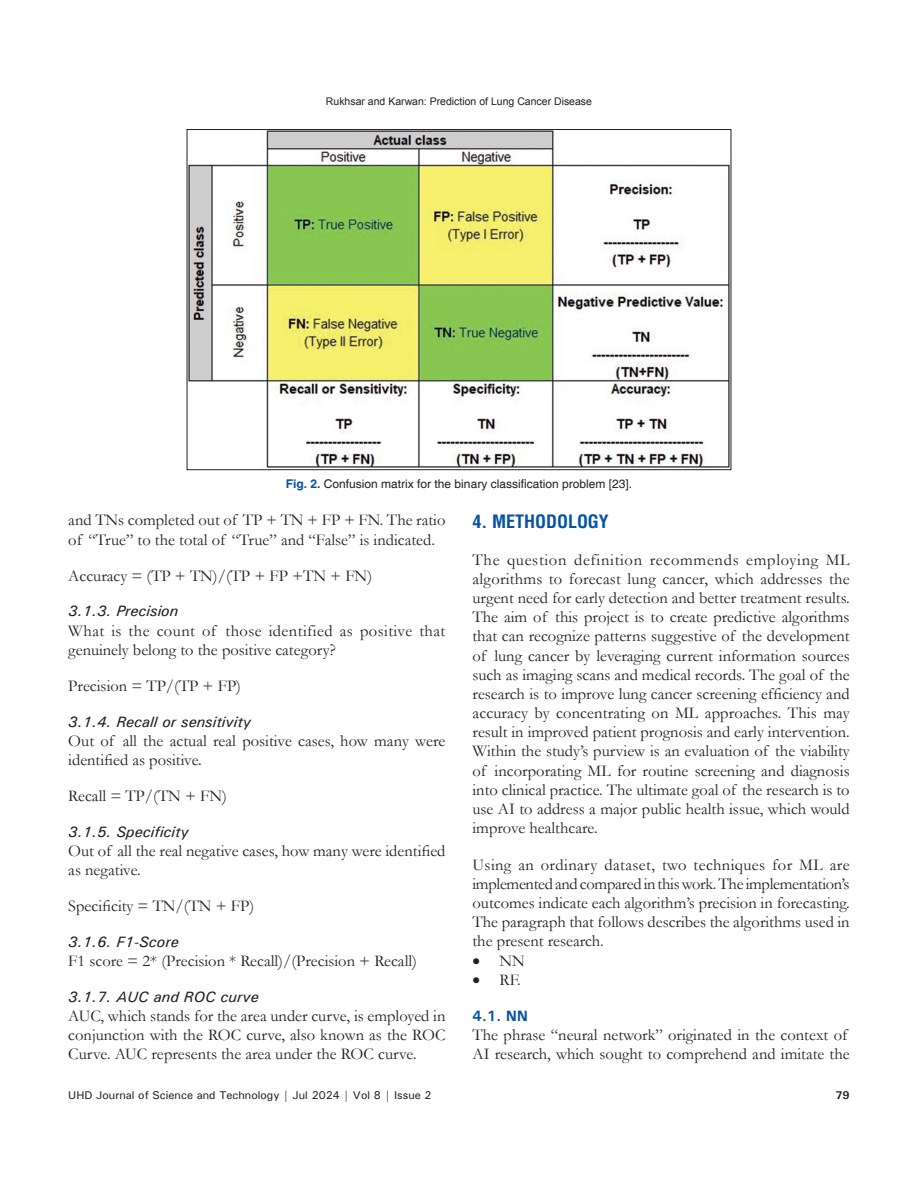
<style>
.page{position:relative;width:918px;height:1188px;background:#fff}
.page>*{position:absolute;margin:0;border:0;box-sizing:border-box;transform-origin:0 0}
.t1{font:700 condensed 18px "Helvetica";color:#0551a4}
.TX{font:16.5px/19.2px "Garamond";color:#231f20}
.TX_No_After_Space{font:16.5px/19.2px "Garamond";color:#231f20;text-align:justify}
.TX-2{font:16.5px/19px "Garamond";letter-spacing:.025em;color:#231f20}
.LL{font:16.5px "Garamond";color:#231f20}
.L{font:16.5px "Garamond";color:#231f20}
.t2{font:italic 500 15px "Univers";color:#231f20}
.t3{font:700 15px "Univers";color:#0551a4}
.REF{font:12px "Helvetica";color:#231f20}
.t4{font:500 11.25px "Univers";color:#231f20}
.t5{font:700 11.25px "Univers";color:#231f20}
.t6{font:10.5px "Arial";color:#231f20}
.s1{font-weight:700;color:#0551a4}
</style>
<div class="page">
<img style="left:189px;top:131px;width:540px;height:337px">
<p class="t6" style="left:326px;top:94px;width:268px">Rukhsar and Karwan: Prediction of Lung Cancer Disease</p>
<p class="REF" style="left:286px;top:476px;width:348px"><span class="s1">Fig. 2.</span> Confusion matrix for the binary classification problem [23].</p>
<p class="TX" style="left:68px;top:510px;width:379px">and TNs completed out of TP + TN + FP + FN. The ratio of “True” to the total of “True” and “False” is indicated.</p>
<p class="TX" style="left:68px;top:566px;width:305px">Accuracy = (TP + TN)/(TP + FP +TN + FN)</p>
<h3 class="t2" style="left:68px;top:602px;width:112px">3.1.3. Precision</h3>
<p class="TX-2" style="left:68px;top:620px;width:379px">What is the count of those identified as positive that genuinely belong to the positive category?</p>
<p class="TX" style="left:68px;top:676px;width:174px">Precision = TP/(TP + FP)</p>
<h3 class="t2" style="left:68px;top:712px;width:184px">3.1.4. Recall or sensitivity</h3>
<p class="TX" style="left:68px;top:731px;width:379px">Out of all the actual real positive cases, how many were identified as positive.</p>
<p class="TX" style="left:68px;top:786px;width:160px">Recall = TP/(TN + FN)</p>
<h3 class="t2" style="left:68px;top:822px;width:122px">3.1.5. Specificity</h3>
<p class="TX" style="left:68px;top:841px;width:379px">Out of all the real negative cases, how many were identified as negative.</p>
<p class="TX" style="left:68px;top:896px;width:187px">Specificity = TN/(TN + FP)</p>
<h3 class="t2" style="left:68px;top:932px;width:112px">3.1.6. F1-Score</h3>
<p class="TX" style="left:68px;top:951px;width:350px">F1 score = 2* (Precision * Recall)/(Precision + Recall)</p>
<h3 class="t2" style="left:68px;top:987px;width:192px">3.1.7. AUC and ROC curve</h3>
<p class="TX" style="left:68px;top:1005px;width:379px;text-align:justify">AUC, which stands for the area under curve, is employed in conjunction with the ROC curve, also known as the ROC Curve. AUC represents the area under the ROC curve.</p>
<h1 class="t1" style="left:473px;top:510px;width:138px">4. METHODOLOGY</h1>
<p class="TX" style="left:473px;top:549px;width:379px;text-align:justify">The question definition recommends employing ML algorithms to forecast lung cancer, which addresses the urgent need for early detection and better treatment results.<br>The aim of this project is to create predictive algorithms that can recognize patterns suggestive of the development of lung cancer by leveraging current information sources such as imaging scans and medical records. The goal of the research is to improve lung cancer screening efficiency and accuracy by concentrating on ML approaches. This may result in improved patient prognosis and early intervention.<br>Within the study’s purview is an evaluation of the viability of incorporating ML for routine screening and diagnosis into clinical practice. The ultimate goal of the research is to use AI to address a major public health issue, which would improve healthcare.</p>
<p class="TX_No_After_Space" style="left:473px;top:854px;width:379px">Using an ordinary dataset, two techniques for ML are implemented and compared in this work. The implementation’s outcomes indicate each algorithm’s precision in forecasting.<br>The paragraph that follows describes the algorithms used in the present research.</p>
<p class="L" style="left:473px;top:949px;width:54px">• NN</p>
<p class="LL" style="left:473px;top:969px;width:50px">• RF.</p>
<h2 class="t3" style="left:473px;top:1006px;width:57px">4.1. NN</h2>
<p class="TX" style="left:473px;top:1024px;width:379px">The phrase “neural network” originated in the context of<br>AI research, which sought to comprehend and imitate the</p>
<p class="t4" style="left:68px;top:1088px;width:365px">UHD Journal of Science and Technology | Jul 2024 | Vol 8 | Issue 2</p>
<p class="t5" style="left:836px;top:1088px;width:16px">79</p>
</div>
